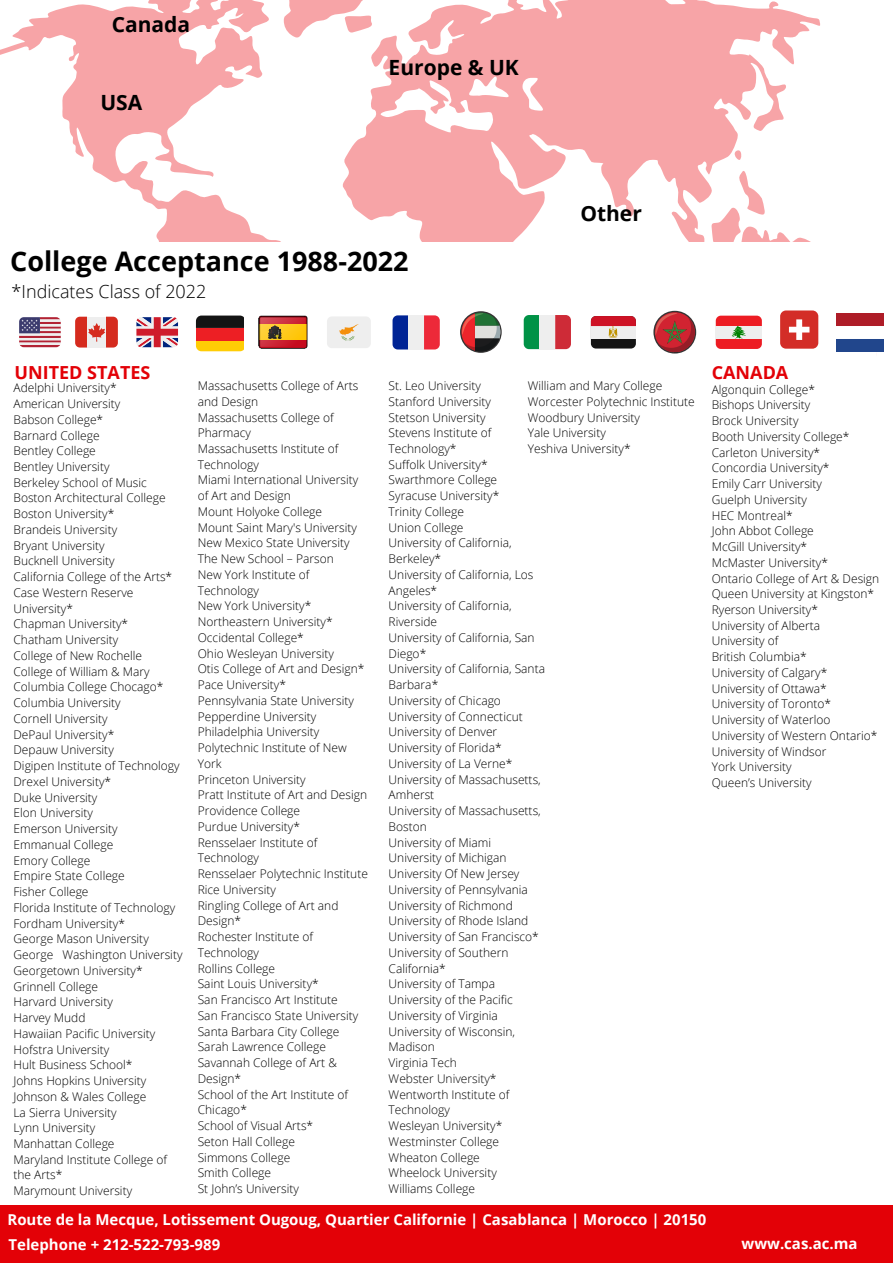
<style>
.page{position:relative;width:893px;height:1264px;background:#fff}
.page>*{position:absolute;margin:0;border:0;box-sizing:border-box;transform-origin:0 0}
.t1{font:700 27px "Open Sans";color:#000}
.t2{font:700 21px "Open Sans";color:#000}
.t3{font:300 18px "Open Sans";color:#000}
.t4{font:700 18px "Open Sans";color:#e30107}
.t5{font:700 15px/24.5px "Open Sans";color:#fff}
.t6{font:300 12px/15.8px "Open Sans";color:#000}
</style>
<div class="page">
<svg style="left:0;top:0;width:821px;height:242px"></svg>
<svg style="left:19px;top:317px;width:42px;height:30px"></svg>
<svg style="left:75px;top:317px;width:43px;height:30px"></svg>
<svg style="left:136px;top:317px;width:42px;height:30px"></svg>
<svg style="left:196px;top:340px;width:47px;height:11px"></svg>
<div style="left:196px;top:328px;width:47px;height:12px;background:#ed1f24"></div>
<svg style="left:196px;top:315px;width:47px;height:13px"></svg>
<img style="left:258px;top:315px;width:48px;height:32px">
<svg style="left:259px;top:316px;width:48px;height:32px;background:#c86628"></svg>
<div style="left:327px;top:316px;width:44px;height:32px;background:#eee;border-radius:5px"></div>
<svg style="left:339px;top:324px;width:19px;height:16px"></svg>
<svg style="left:424px;top:315px;width:16px;height:34px"></svg>
<svg style="left:392px;top:315px;width:16px;height:34px"></svg>
<div style="left:408px;top:315px;width:16px;height:34px;background:#eee"></div>
<svg style="left:460px;top:311px;width:41px;height:42px"></svg>
<svg style="left:461px;top:312px;width:39px;height:39px;background:#96766c"></svg>
<svg style="left:555px;top:315px;width:16px;height:34px"></svg>
<svg style="left:523px;top:315px;width:16px;height:34px"></svg>
<div style="left:539px;top:315px;width:16px;height:34px;background:#eee"></div>
<div style="left:591px;top:316px;width:45px;height:32px;background:#141414;border-radius:5px"></div>
<svg style="left:591px;top:316px;width:45px;height:22px"></svg>
<svg style="left:653px;top:311px;width:43px;height:42px"></svg>
<svg style="left:654px;top:312px;width:40px;height:40px"></svg>
<svg style="left:655px;top:313px;width:39px;height:39px;background:#b54649"></svg>
<div style="left:715px;top:316px;width:46px;height:33px;background:#ed1c23;border-radius:5px"></div>
<div style="left:715px;top:326px;width:46px;height:13px;background:#eee"></div>
<svg style="left:732px;top:326px;width:14px;height:13px"></svg>
<div style="left:780px;top:310px;width:38px;height:39px;background:#d32d27;border-radius:6px"></div>
<svg style="left:789px;top:319px;width:20px;height:21px"></svg>
<img style="left:836px;top:314px;width:47px;height:38px">
<div style="left:0;top:1204px;width:892px;height:58px;background:#e30107"></div>
<h2 class="t2" style="left:112px;top:9px;width:80px">Canada</h2>
<h2 class="t2" style="left:100px;top:87px;width:43px">USA</h2>
<h2 class="t2" style="left:388px;top:53px;width:132px">Europe &amp; UK</h2>
<h1 class="t1" style="left:10px;top:242px;width:400px">College Acceptance 1988-2022</h1>
<h3 class="t3" style="left:12px;top:279px;width:196px">*Indicates Class of 2022</h3>
<h2 class="t2" style="left:580px;top:198px;width:63px">Other</h2>
<h3 class="t4" style="left:15px;top:359px;width:137px">UNITED STATES</h3>
<h3 class="t4" style="left:711px;top:359px;width:78px">CANADA</h3>
<p class="t6" style="left:14px;top:380px;width:170px">Adelphi University*<br>American University<br>Babson College*<br>Barnard College<br>Bentley College<br>Bentley University<br>Berkeley School of Music<br>Boston Architectural College<br>Boston University*<br>Brandeis University<br>Bryant University<br>Bucknell University<br>California College of the Arts*<br>Case Western Reserve<br>University*<br>Chapman University*<br>Chatham University<br>College of New Rochelle<br>College of William &amp; Mary<br>Columbia College Chocago*<br>Columbia University<br>Cornell University<br>DePaul University*<br>Depauw University<br>Digipen Institute of Technology<br>Drexel University*<br>Duke University<br>Elon University<br>Emerson University<br>Emmanual College<br>Emory College<br>Empire State College<br>Fisher College<br>Florida Institute of Technology<br>Fordham University*<br>George Mason University<br>George Washington University<br>Georgetown University*<br>Grinnell College<br>Harvard University<br>Harvey Mudd<br>Hawaiian Pacific University<br>Hofstra University<br>Hult Business School*<br>Johns Hopkins University<br>Johnson &amp; Wales College<br>La Sierra University<br>Lynn University<br>Manhattan College<br>Maryland Institute College of the Arts*<br>Marymount University</p>
<p class="t6" style="left:198px;top:377px;width:172px">Massachusetts College of Arts and Design<br>Massachusetts College of<br>Pharmacy<br>Massachusetts Institute of<br>Technology<br>Miami International University of Art and Design<br>Mount Holyoke College<br>Mount Saint Mary's University<br>New Mexico State University<br>The New School – Parson<br>New York Institute of<br>Technology<br>New York University*<br>Northeastern University*<br>Occidental College*<br>Ohio Wesleyan University<br>Otis College of Art and Design*<br>Pace University*<br>Pennsylvania State University<br>Pepperdine University<br>Philadelphia University<br>Polytechnic Institute of New<br>York<br>Princeton University<br>Pratt Institute of Art and Design<br>Providence College<br>Purdue University*<br>Rensselaer Institute of<br>Technology<br>Rensselaer Polytechnic Institute<br>Rice University<br>Ringling College of Art and<br>Design*<br>Rochester Institute of<br>Technology<br>Rollins College<br>Saint Louis University*<br>San Francisco Art Institute<br>San Francisco State University<br>Santa Barbara City College<br>Sarah Lawrence College<br>Savannah College of Art &amp;<br>Design*<br>School of the Art Institute of<br>Chicago*<br>School of Visual Arts*<br>Seton Hall College<br>Simmons College<br>Smith College<br>St John’s University</p>
<p class="t6" style="left:711px;top:381px;width:169px">Algonquin College*<br>Bishops University<br>Brock University<br>Booth University College*<br>Carleton University*<br>Concordia University*<br>Emily Carr University<br>Guelph University<br>HEC Montreal*<br>John Abbot College<br>McGill University*<br>McMaster University*<br>Ontario College of Art &amp; Design<br>Queen University at Kingston*<br>Ryerson University*<br>University of Alberta<br>University of<br>British Columbia*<br>University of Calgary*<br>University of Ottawa*<br>University of Toronto*<br>University of Waterloo<br>University of Western Ontario*<br>University of Windsor<br>York University<br>Queen’s University</p>
<p class="t6" style="left:528px;top:377px;width:168px">William and Mary College<br>Worcester Polytechnic Institute<br>Woodbury University<br>Yale University<br>Yeshiva University*</p>
<p class="t6" style="left:388px;top:377px;width:158px">St. Leo University<br>Stanford University<br>Stetson University<br>Stevens Institute of<br>Technology*<br>Suffolk University*<br>Swarthmore College<br>Syracuse University*<br>Trinity College<br>Union College<br>University of California,<br>Berkeley*<br>University of California, Los<br>Angeles*<br>University of California,<br>Riverside<br>University of California, San<br>Diego*<br>University of California, Santa<br>Barbara*<br>University of Chicago<br>University of Connecticut<br>University of Denver<br>University of Florida*<br>University of La Verne*<br>University of Massachusetts,<br>Amherst<br>University of Massachusetts,<br>Boston<br>University of Miami<br>University of Michigan<br>University Of New Jersey<br>University of Pennsylvania<br>University of Richmond<br>University of Rhode Island<br>University of San Francisco*<br>University of Southern<br>California*<br>University of Tampa<br>University of the Pacific<br>University of Virginia<br>University of Wisconsin,<br>Madison<br>Virginia Tech<br>Webster University*<br>Wentworth Institute of<br>Technology<br>Wesleyan University*<br>Westminster College<br>Wheaton College<br>Wheelock University<br>Williams College</p>
<p class="t5" style="left:7px;top:1207px;width:700px">Route de la Mecque, Lotissement Ougoug, Quartier Californie | Casablanca | Morocco | 20150<br>Telephone + 212-522-793-989</p>
<p class="t5" style="left:741px;top:1230px;width:117px">www.cas.ac.ma</p>
</div>
